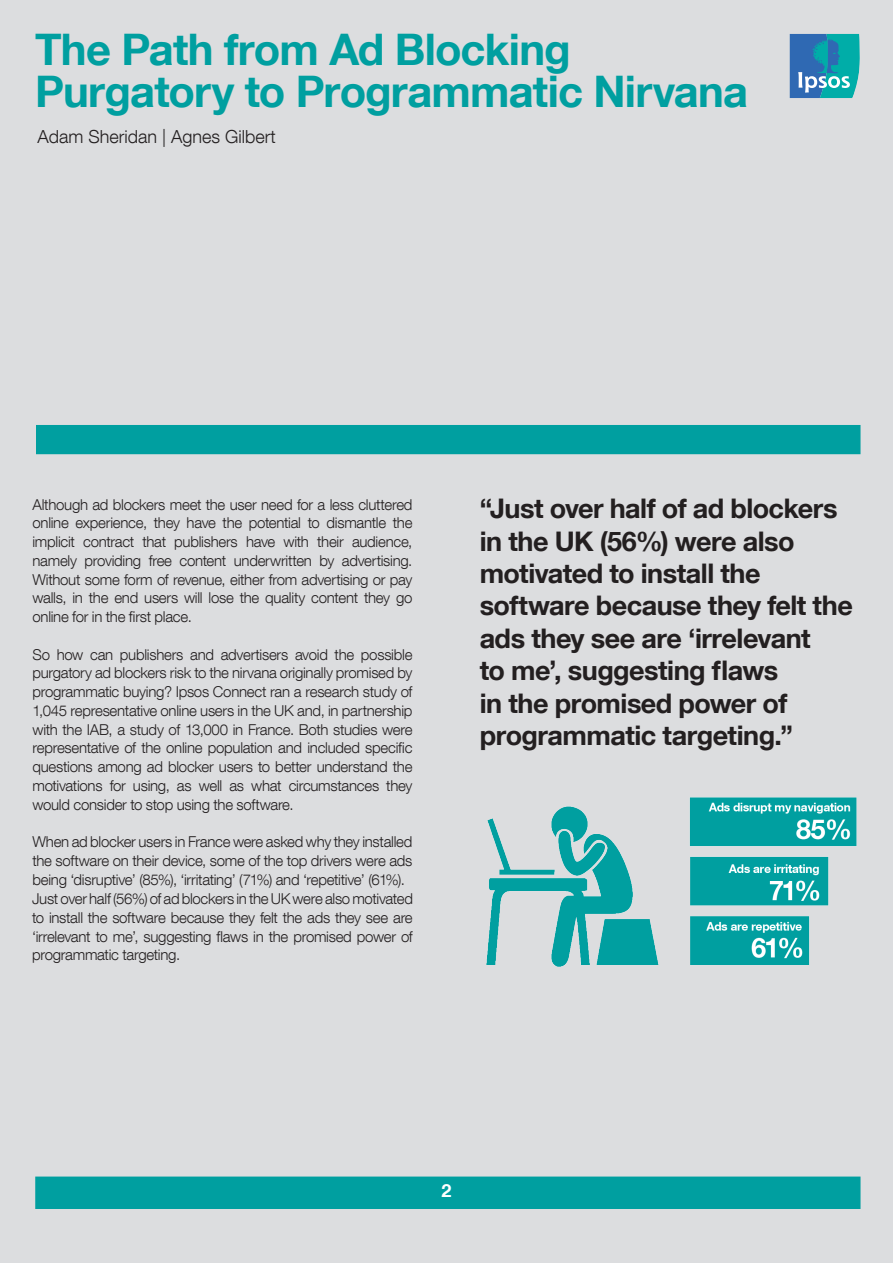
<style>
.page{position:relative;width:893px;height:1263px;background:#dcdddf}
.page>*{position:absolute;margin:0;border:0;box-sizing:border-box;transform-origin:0 0}
.t1{font:700 43.5px "Helvetica Neue LT Com";letter-spacing:-.02em;color:#009fa0}
.t2{font:700 27px/32.4px "Helvetica Neue LT Com";letter-spacing:-.02em;color:#231f20}
.t3{font:300 18px "Helvetica Neue LT Com";color:#231f20}
.t4{font:700 18px "Helvetica Neue LT Com";color:#fff}
.t5{font:300 15px/18.8px "Helvetica Neue LT Com";letter-spacing:-.02em;color:#231f20;text-align:justify}
</style>
<div class="page">
<div style="left:35px;top:1176px;width:825px;height:33px;background:#009fa0;border:2px solid #009fa0"></div>
<svg style="left:789px;top:34px;width:71px;height:64px;background:#3295b5"></svg>
<img style="left:486px;top:797px;width:371px;height:170px">
<div style="left:36px;top:425px;width:824px;height:29px;background:#009fa0"></div>
<p class="t1" style="left:35px;top:22px;width:537px">The Path from Ad Blocking</p>
<p class="t1" style="left:35px;top:64px;width:714px">Purgatory to Programmatic Nirvana</p>
<p class="t3" style="left:38px;top:126px;width:240px">Adam Sheridan | Agnes Gilbert</p>
<p class="t5" style="left:32px;top:495px;width:382px">Although ad blockers meet the user need for a less cluttered online experience, they have the potential to dismantle the implicit contract that publishers have with their audience, namely providing free content underwritten by advertising.<br>Without some form of revenue, either from advertising or pay walls, in the end users will lose the quality content they go online for in the first place.</p>
<p class="t5" style="left:32px;top:645px;width:382px">So how can publishers and advertisers avoid the possible purgatory ad blockers risk to the nirvana originally promised by programmatic buying? Ipsos Connect ran a research study of 1,045 representative online users in the UK and, in partnership with the IAB, a study of 13,000 in France. Both studies were representative of the online population and included specific questions among ad blocker users to better understand the motivations for using, as well as what circumstances they would consider to stop using the software.</p>
<p class="t5" style="left:32px;top:832px;width:381px">When ad blocker users in France were asked why they installed the software on their device, some of the top drivers were ads being ‘disruptive’ (85%), ‘irritating’ (71%) and ‘repetitive’ (61%).</p>
<p class="t5" style="left:32px;top:889px;width:382px">Just over half (56%) of ad blockers in the UK were also motivated to install the software because they felt the ads they see are ‘irrelevant to me’, suggesting flaws in the promised power of programmatic targeting.</p>
<p class="t2" style="left:480px;top:492px;width:375px">“Just over half of ad blockers in the UK (56%) were also motivated to install the software because they felt the ads they see are ‘irrelevant<br>to me’, suggesting flaws<br>in the promised power of programmatic targeting.”</p>
<p class="t4" style="left:441px;top:1179px;width:12px">2</p>
</div>
